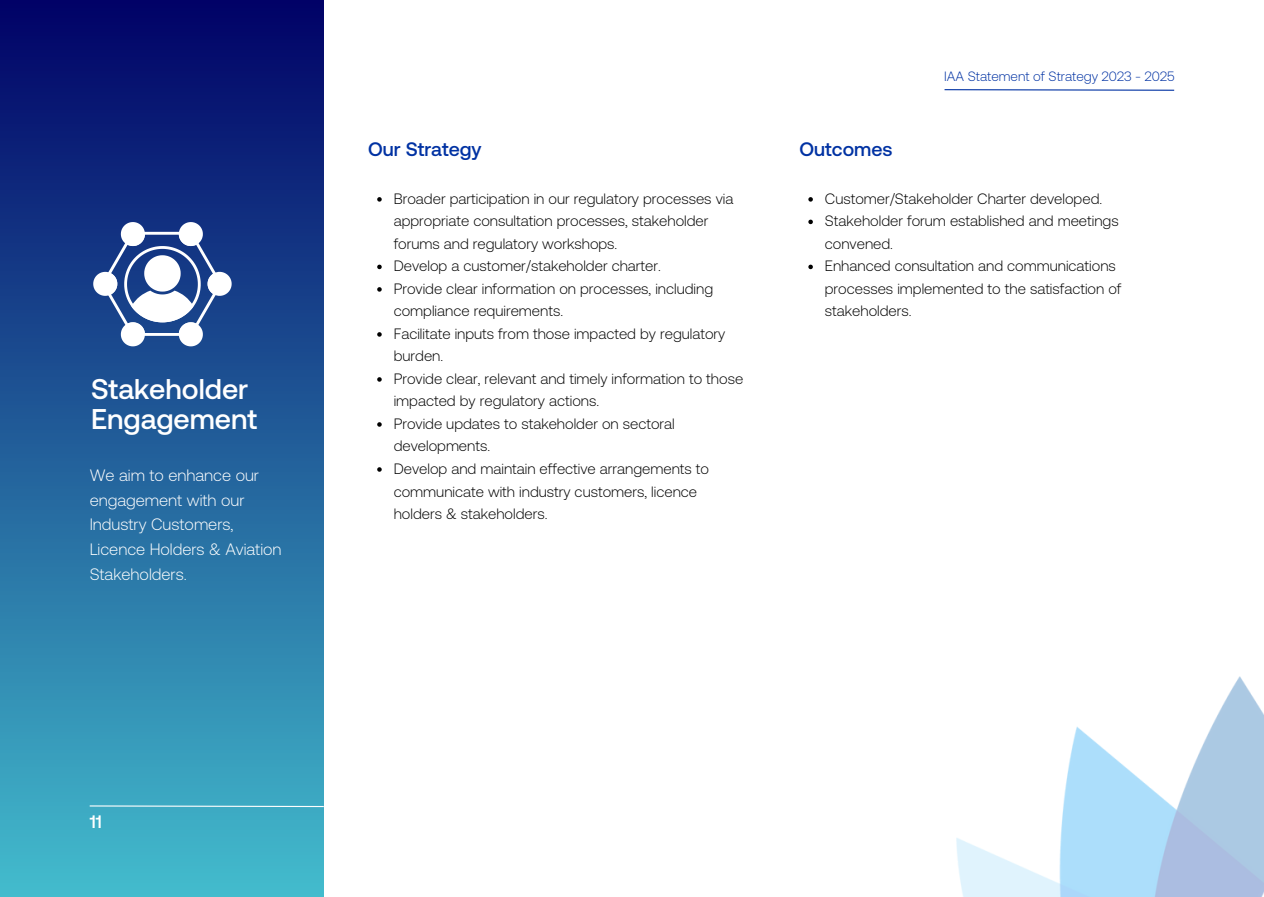
<style>
.page{position:relative;width:1264px;height:897px;background:#fff}
.page>*{position:absolute;margin:0;border:0;box-sizing:border-box;transform-origin:0 0}
.t1{font:500 28.5px/30.3px "Aeonik";color:#fff}
.t2{font:500 19.5px "Aeonik";color:#0032a3}
.t3{font:500 18px "Aeonik";color:#fff}
.t4{font:300 16.5px/24.8px "Aeonik";color:#fff}
.t5{font:300 15px/22.5px "Aeonik";color:#000}
.t6{font:300 13.5px "Aeonik";color:#0032a3}
</style>
<div class="page">
<div style="left:0;top:0;width:324px;height:896px;background:linear-gradient(to bottom,#000167,#43bccd)"></div>
<svg style="left:89px;top:805px;width:235px;height:2px"></svg>
<svg style="left:93px;top:222px;width:139px;height:124px"></svg>
<svg style="left:377px;top:197px;width:5px;height:5px"></svg>
<svg style="left:377px;top:265px;width:5px;height:4px"></svg>
<svg style="left:377px;top:287px;width:5px;height:5px"></svg>
<svg style="left:377px;top:332px;width:5px;height:5px"></svg>
<svg style="left:377px;top:377px;width:5px;height:5px"></svg>
<svg style="left:377px;top:422px;width:5px;height:5px"></svg>
<svg style="left:377px;top:467px;width:5px;height:5px"></svg>
<svg style="left:808px;top:197px;width:4px;height:5px"></svg>
<svg style="left:808px;top:220px;width:4px;height:4px"></svg>
<svg style="left:808px;top:265px;width:4px;height:4px"></svg>
<img style="left:956px;top:676px;width:307px;height:220px">
<svg style="left:944px;top:89px;width:231px;height:2px"></svg>
<p class="t1" style="left:91px;top:373px;width:168px">Stakeholder<br>Engagement</p>
<p class="t4" style="left:90px;top:462px;width:193px">We aim to enhance our engagement with our<br>Industry Customers,<br>Licence Holders &amp; Aviation<br>Stakeholders.</p>
<p class="t2" style="left:368px;top:137px;width:115px">Our Strategy</p>
<p class="t5" style="left:394px;top:187px;width:341px">Broader participation in our regulatory processes via appropriate consultation processes, stakeholder forums and regulatory workshops.</p>
<p class="t5" style="left:394px;top:255px;width:269px">Develop a customer/stakeholder charter.</p>
<p class="t5" style="left:394px;top:277px;width:321px">Provide clear information on processes, including compliance requirements.</p>
<p class="t5" style="left:394px;top:322px;width:333px">Facilitate inputs from those impacted by regulatory burden.</p>
<p class="t5" style="left:394px;top:367px;width:351px">Provide clear, relevant and timely information to those impacted by regulatory actions.</p>
<p class="t5" style="left:394px;top:412px;width:282px">Provide updates to stakeholder on sectoral developments.</p>
<p class="t5" style="left:394px;top:457px;width:317px">Develop and maintain effective arrangements to communicate with industry customers, licence holders &amp; stakeholders.</p>
<p class="t2" style="left:799px;top:137px;width:95px">Outcomes</p>
<p class="t6" style="left:944px;top:68px;width:232px">IAA Statement of Strategy 2023 - 2025</p>
<p class="t5" style="left:824px;top:187px;width:279px">Customer/Stakeholder Charter developed.</p>
<p class="t5" style="left:824px;top:210px;width:295px">Stakeholder forum established and meetings convened.</p>
<p class="t5" style="left:824px;top:255px;width:298px">Enhanced consultation and communications processes implemented to the satisfaction of stakeholders.</p>
<p class="t3" style="left:90px;top:811px;width:14px">11</p>
</div>
